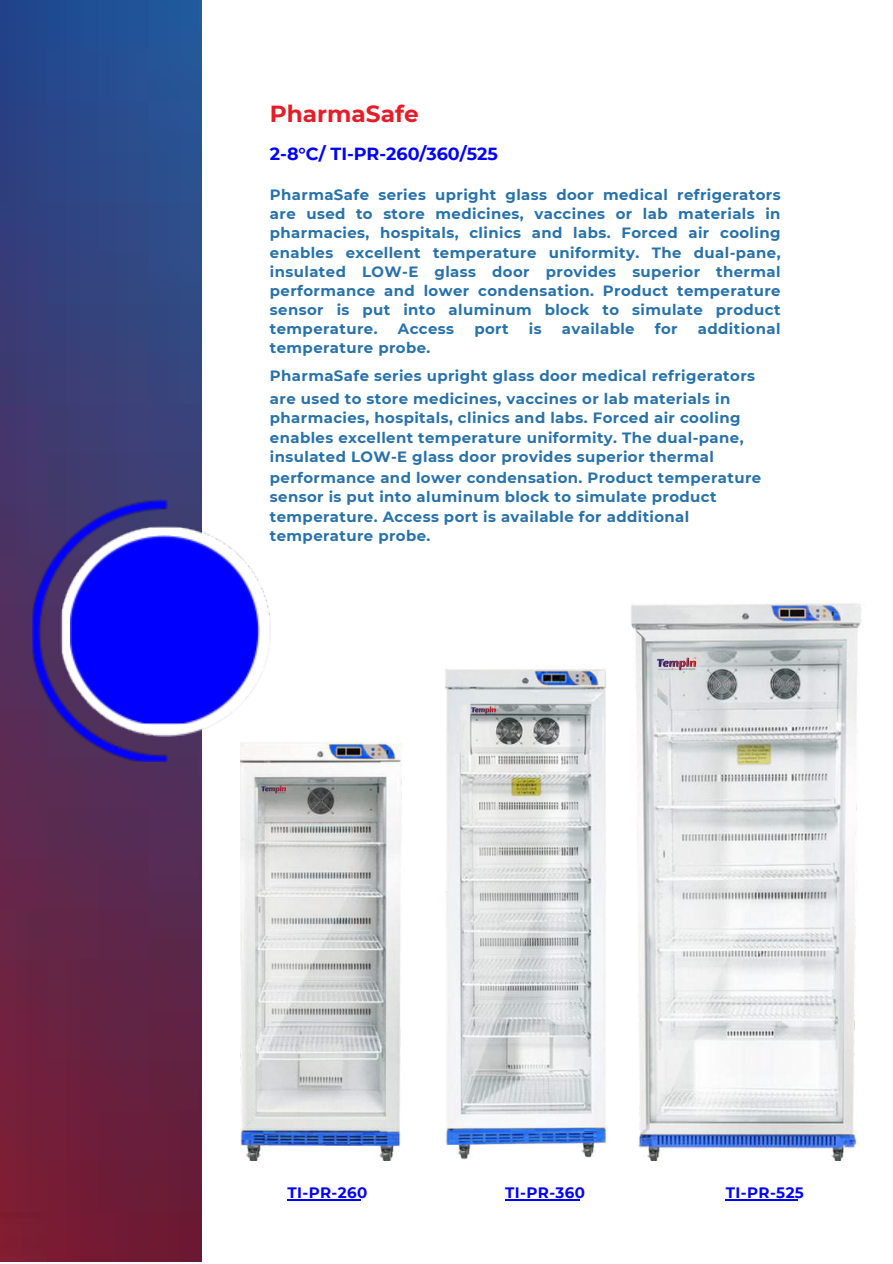
<style>
.page{position:relative;width:893px;height:1264px;background:#fff}
.page>*{position:absolute;margin:0;border:0;box-sizing:border-box;transform-origin:0 0}
.t1{font:700 23.25px "Montserrat";color:#e41e28}
.t2{font:700 17.55px "Montserrat";color:#00f}
.t3{font:700 15px "Montserrat";letter-spacing:.025em;color:#00f}
.t4{font:700 14.85px/19.2px "Montserrat";letter-spacing:.03em;color:#2872ab;text-align:justify}
</style>
<div class="page">
<img style="left:0;top:0;width:201px;height:1261px">
<img style="left:33px;top:499px;width:135px;height:262px">
<img style="left:60px;top:526px;width:210px;height:210px">
<img style="left:70px;top:535px;width:191px;height:189px">
<img style="left:240px;top:742px;width:162px;height:418px">
<img style="left:445px;top:668px;width:163px;height:492px">
<img style="left:631px;top:603px;width:231px;height:557px">
<hr style="left:287px;top:1199px;width:74px;height:1px;background:#00f">
<hr style="left:505px;top:1199px;width:74px;height:1px;background:#00f">
<hr style="left:725px;top:1199px;width:72px;height:1px;background:#00f">
<img style="left:655px;top:657px;width:42px;height:14px">
<img style="left:470px;top:706px;width:26px;height:9px">
<img style="left:261px;top:785px;width:26px;height:9px">
<p class="t1" style="left:270px;top:100px;width:150px">PharmaSafe</p>
<p class="t2" style="left:270px;top:143px;width:229px">2-8°C/ TI-PR-260/360/525</p>
<p class="t4" style="left:270px;top:185px;width:512px">PharmaSafe series upright glass door medical refrigerators are used to store medicines, vaccines or lab materials in pharmacies, hospitals, clinics and labs. Forced air cooling enables excellent temperature uniformity. The dual-pane, insulated LOW-E glass door provides superior thermal performance and lower condensation. Product temperature sensor is put into aluminum block to simulate product temperature.</p>
<p class="t4" style="left:398px;top:319px;width:58px">Access</p>
<p class="t4" style="left:474px;top:319px;width:36px">port</p>
<p class="t4" style="left:528px;top:319px;width:14px">is</p>
<p class="t4" style="left:561px;top:319px;width:74px">available</p>
<p class="t4" style="left:655px;top:319px;width:24px">for</p>
<p class="t4" style="left:697px;top:319px;width:84px">additional</p>
<p class="t4" style="left:270px;top:338px;width:162px">temperature probe.</p>
<p class="t4" style="left:270px;top:366px;width:486px">PharmaSafe series upright glass door medical refrigerators</p>
<p class="t4" style="left:270px;top:389px;width:462px">are used to store medicines, vaccines or lab materials in</p>
<p class="t4" style="left:270px;top:408px;width:472px">pharmacies, hospitals, clinics and labs. Forced air cooling</p>
<p class="t4" style="left:270px;top:428px;width:475px">enables excellent temperature uniformity. The dual-pane,</p>
<p class="t4" style="left:270px;top:447px;width:445px">insulated LOW-E glass door provides superior thermal</p>
<p class="t4" style="left:270px;top:468px;width:493px">performance and lower condensation. Product temperature</p>
<p class="t4" style="left:270px;top:487px;width:448px">sensor is put into aluminum block to simulate product</p>
<p class="t4" style="left:270px;top:507px;width:421px">temperature. Access port is available for additional</p>
<p class="t4" style="left:270px;top:526px;width:162px">temperature probe.</p>
<p class="t3" style="left:287px;top:1183px;width:81px">TI-PR-260</p>
<p class="t3" style="left:505px;top:1183px;width:82px">TI-PR-360</p>
<p class="t3" style="left:725px;top:1183px;width:80px">TI-PR-525</p>
</div>
